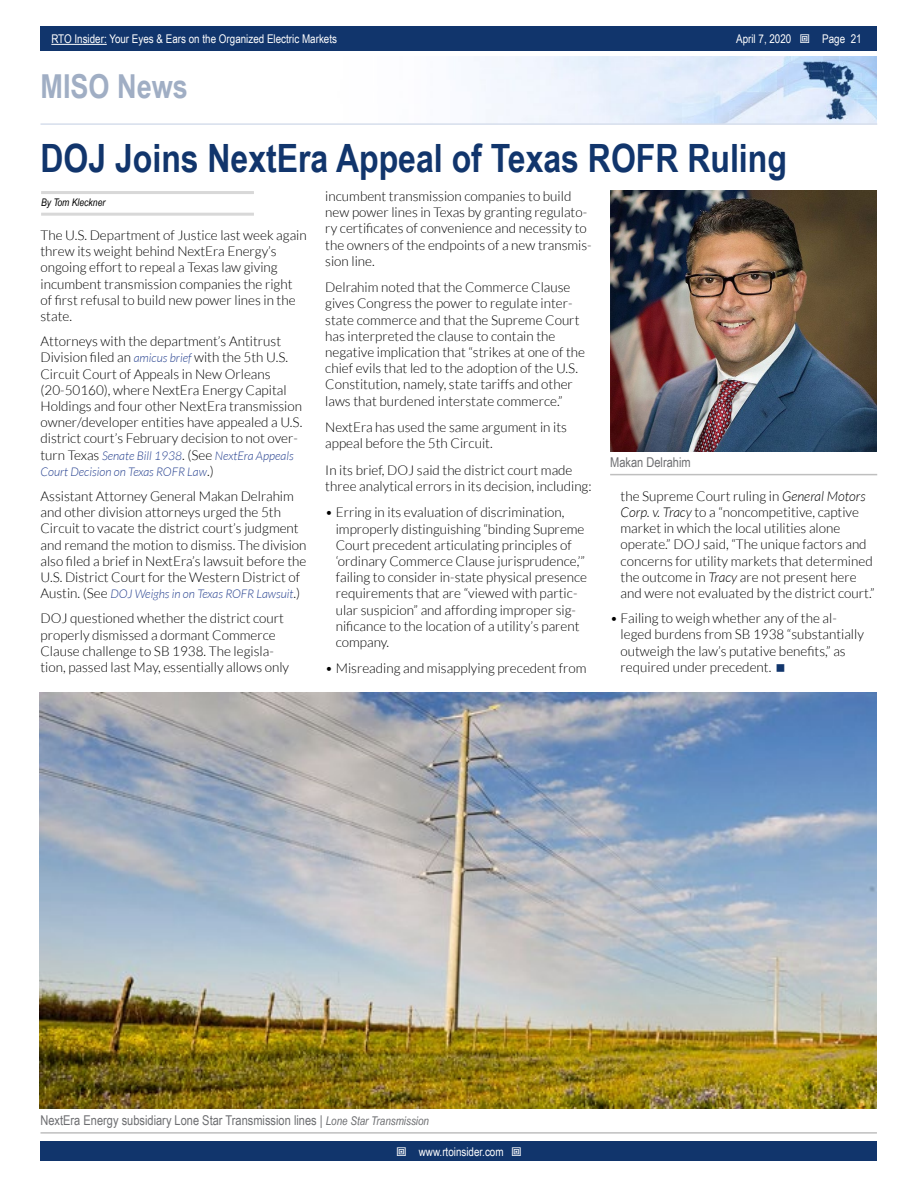
<style>
.page{position:relative;width:918px;height:1188px;background:#fff}
.page>*{position:absolute;margin:0;border:0;box-sizing:border-box;transform-origin:0 0}
.t1{font:700 39px "Arial Narrow";color:#11356c}
.t2{font:700 33px "Arial Narrow";color:#a0aec4}
.t3{font:300 13.5px/16.2px "Lato";color:#000}
.t4{font:13.5px "Arial Narrow";color:#6d6e71}
.t5{font:italic 300 12px/16.2px "Lato";color:#25408f}
.t6{font:12px "Arial Narrow";color:#fff}
.t7{font:italic 10.5px "Arial Narrow";color:#000}
.s1{font-style:italic;font-size:12px;color:#25408f}
.s2{font-style:normal;font-size:13.5px;color:#000}
.s3{font-style:italic}
.s4{font-style:italic;font-size:12px}
</style>
<div class="page">
<div style="left:41px;top:1142px;width:836px;height:19px;background:#11356c"></div>
<div style="left:41px;top:27px;width:836px;height:24px;background:#11356c"></div>
<hr style="left:51px;top:44px;width:56px;height:1px;background:#fff">
<img style="left:474px;top:56px;width:403px;height:67px">
<hr style="left:40px;top:123px;width:837px;height:2px;background:#d6deec">
<hr style="left:41px;top:191px;width:213px;height:3px;background:#d8d8d8">
<hr style="left:41px;top:213px;width:213px;height:3px;background:#d8d8d8">
<hr style="left:40px;top:1132px;width:837px;height:2px;background:#bfbfbf">
<img style="left:40px;top:693px;width:837px;height:415px">
<hr style="left:610px;top:474px;width:267px;height:1px;background:#bfbfbf">
<img style="left:610px;top:190px;width:267px;height:261px">
<p class="t6" style="left:51px;top:30px;width:287px">RTO Insider: Your Eyes &amp; Ears on the Organized Electric Markets</p>
<p class="t6" style="left:736px;top:30px;width:57px">April 7, 2020</p>
<p class="t6" style="left:822px;top:30px;width:41px">Page 21</p>
<h2 class="t2" style="left:40px;top:61px;width:149px">MISO News</h2>
<h1 class="t1" style="left:40px;top:129px;width:748px">DOJ Joins NextEra Appeal of Texas ROFR Ruling</h1>
<p class="t7" style="left:41px;top:195px;width:66px">By Tom Kleckner</p>
<p class="t3" style="left:325px;top:188px;width:268px">incumbent transmission companies to build new power lines in Texas by granting regulato&shy;ry certificates of convenience and necessity to the owners of the endpoints of a new transmis&shy;sion line.</p>
<p class="t3" style="left:325px;top:279px;width:261px">Delrahim noted that the Commerce Clause gives Congress the power to regulate inter&shy;state commerce and that the Supreme Court has interpreted the clause to contain the negative implication that “strikes at one of the chief evils that led to the adoption of the U.S.<br>Constitution, namely, state tariffs and other laws that burdened interstate commerce.”</p>
<p class="t3" style="left:325px;top:419px;width:243px">NextEra has used the same argument in its appeal before the 5th Circuit.</p>
<p class="t3" style="left:325px;top:462px;width:268px">In its brief, DOJ said the district court made three analytical errors in its decision, including:</p>
<p class="t3" style="left:336px;top:505px;width:253px;text-indent:-10px">• Erring in its evaluation of discrimination, improperly distinguishing “binding Supreme Court precedent articulating principles of ‘ordinary Commerce Clause jurisprudence,’” failing to consider in-state physical presence requirements that are “viewed with partic&shy;ular suspicion” and affording improper sig&shy;nificance to the location of a utility’s parent company.</p>
<p class="t3" style="left:325px;top:661px;width:263px">• Misreading and misapplying precedent from</p>
<p class="t3" style="left:40px;top:227px;width:268px">The U.S. Department of Justice last week again threw its weight behind NextEra Energy’s ongoing effort to repeal a Texas law giving incumbent transmission companies the right of first refusal to build new power lines in the state.</p>
<p class="t3" style="left:40px;top:333px;width:263px">Attorneys with the department’s Antitrust Division filed an <span class="s1">amicus brief</span> with the 5th U.S.<br>Circuit Court of Appeals in New Orleans (20-50160), where NextEra Energy Capital Holdings and four other NextEra transmission owner/developer entities have appealed a U.S. district court’s February decision to not over-</p>
<p class="t5" style="left:40px;top:448px;width:255px"><span class="s2">turn Texas</span> Senate Bill 1938<span class="s2">. (See</span> NextEra Appeals<br>Court Decision on Texas ROFR Law<span class="s2">.)</span></p>
<p class="t3" style="left:41px;top:488px;width:268px">Assistant Attorney General Makan Delrahim and other division attorneys urged the 5th Circuit to vacate the district court’s judgment and remand the motion to dismiss. The division also filed a brief in NextEra’s lawsuit before the U.S. District Court for the Western District of</p>
<p class="t5" style="left:41px;top:586px;width:261px"><span class="s2">Austin. (See</span> DOJ Weighs in on Texas ROFR Lawsuit<span class="s2">.)</span></p>
<p class="t3" style="left:41px;top:610px;width:250px">DOJ questioned whether the district court properly dismissed a dormant Commerce Clause challenge to SB 1938. The legisla&shy;tion, passed last May, essentially allows only</p>
<p class="t4" style="left:610px;top:452px;width:82px">Makan Delrahim</p>
<p class="t3" style="left:621px;top:488px;width:256px">the Supreme Court ruling in <span class="s3">General Motors Corp. v. Tracy</span> to a “noncompetitive, captive market in which the local utilities alone operate.” DOJ said, “The unique factors and concerns for utility markets that determined the outcome in <span class="s3">Tracy</span> are not present here and were not evaluated by the district court.”</p>
<p class="t3" style="left:621px;top:610px;width:245px;text-indent:-10px">• Failing to weigh whether any of the al&shy;leged burdens from SB 1938 “substantially outweigh the law’s putative benefits,” as required under precedent.</p>
<p class="t4" style="left:40px;top:1111px;width:390px">NextEra Energy subsidiary Lone Star Transmission lines | <span class="s4">Lone Star Transmission</span></p>
<p class="t6" style="left:419px;top:1143px;width:86px">www.rtoinsider.com</p>
</div>
